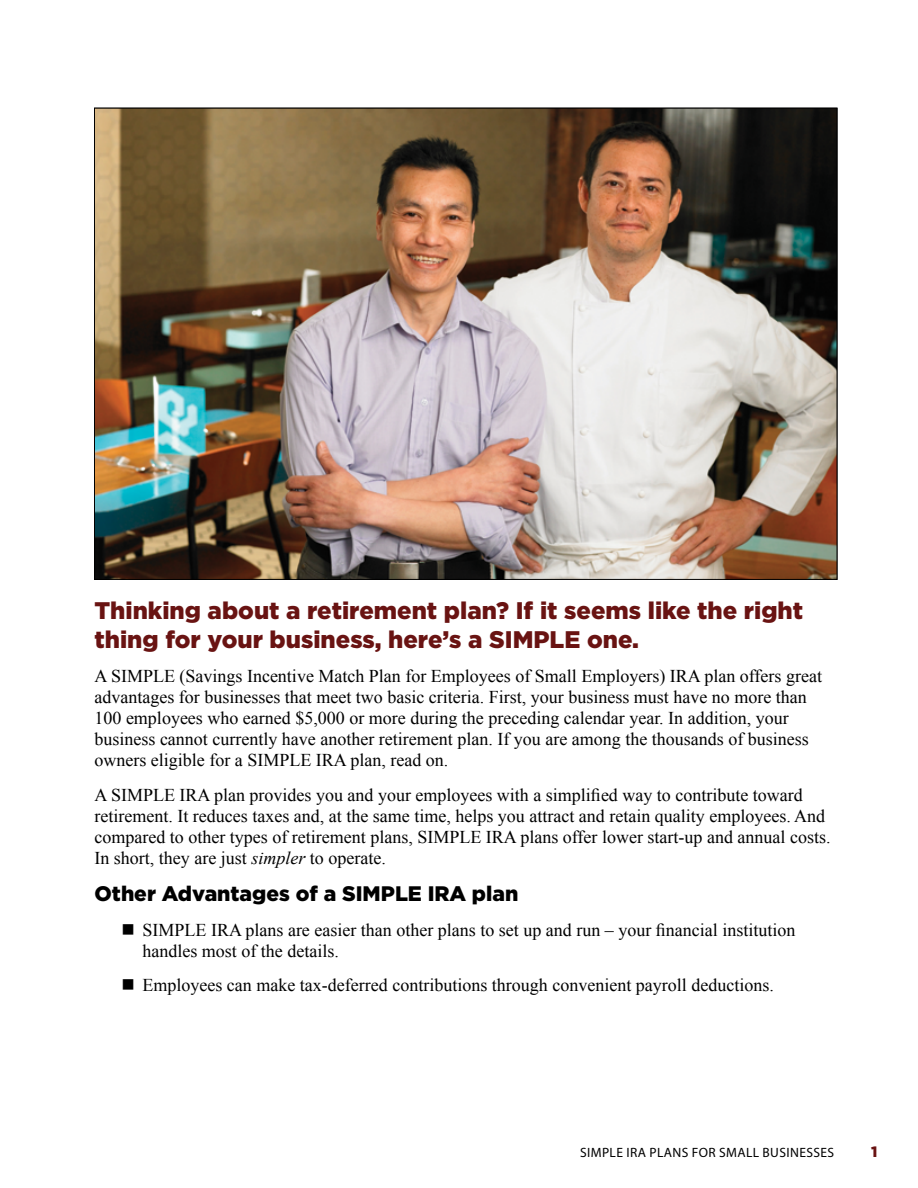
<style>
.page{position:relative;width:918px;height:1188px;background:#fff}
.page>*{position:absolute;margin:0;border:0;box-sizing:border-box;transform-origin:0 0}
.t1{font:900 24px/28.5px "Gotham";color:#691312}
.t2{font:900 21px "Gotham";color:#000}
.t3{font:18px/21px "Times New Roman";color:#000}
.t4{font:900 15px "Gotham";color:#691312}
.t5{font:13.5px "Myriad Pro";letter-spacing:.03em;color:#000}
.s1{font-style:italic}
</style>
<div class="page">
<img style="left:96px;top:110px;width:739px;height:468px">
<h2 class="t1" style="left:94px;top:596px;width:710px">Thinking about a retirement plan? If it seems like the right thing for your business, here’s a SIMPLE one.</h2>
<p class="t3" style="left:94px;top:665px;width:729px">A SIMPLE (Savings Incentive Match Plan for Employees of Small Employers) IRA plan offers great advantages for businesses that meet two basic criteria. First, your business must have no more than 100 employees who earned $5,000 or more during the preceding calendar year. In addition, your business cannot currently have another retirement plan. If you are among the thousands of business owners eligible for a SIMPLE IRA plan, read on.</p>
<p class="t3" style="left:94px;top:784px;width:738px">A SIMPLE IRA plan provides you and your employees with a simplified way to contribute toward retirement. It reduces taxes and, at the same time, helps you attract and retain quality employees. And compared to other types of retirement plans, SIMPLE IRA plans offer lower start-up and annual costs.<br>In short, they are just <span class="s1">simpler</span> to operate.</p>
<h3 class="t2" style="left:94px;top:879px;width:425px">Other Advantages of a SIMPLE IRA plan</h3>
<p class="t3" style="left:142px;top:919px;width:654px;text-indent:-21px">■ SIMPLE IRA plans are easier than other plans to set up and run – your financial institution handles most of the details.</p>
<p class="t3" style="left:121px;top:974px;width:654px">■ Employees can make tax-deferred contributions through convenient payroll deductions.</p>
<p class="t5" style="left:580px;top:1144px;width:256px">SIMPLE IRA PLANS FOR SMALL BUSINESSES</p>
<p class="t4" style="left:871px;top:1142px;width:8px">1</p>
</div>
